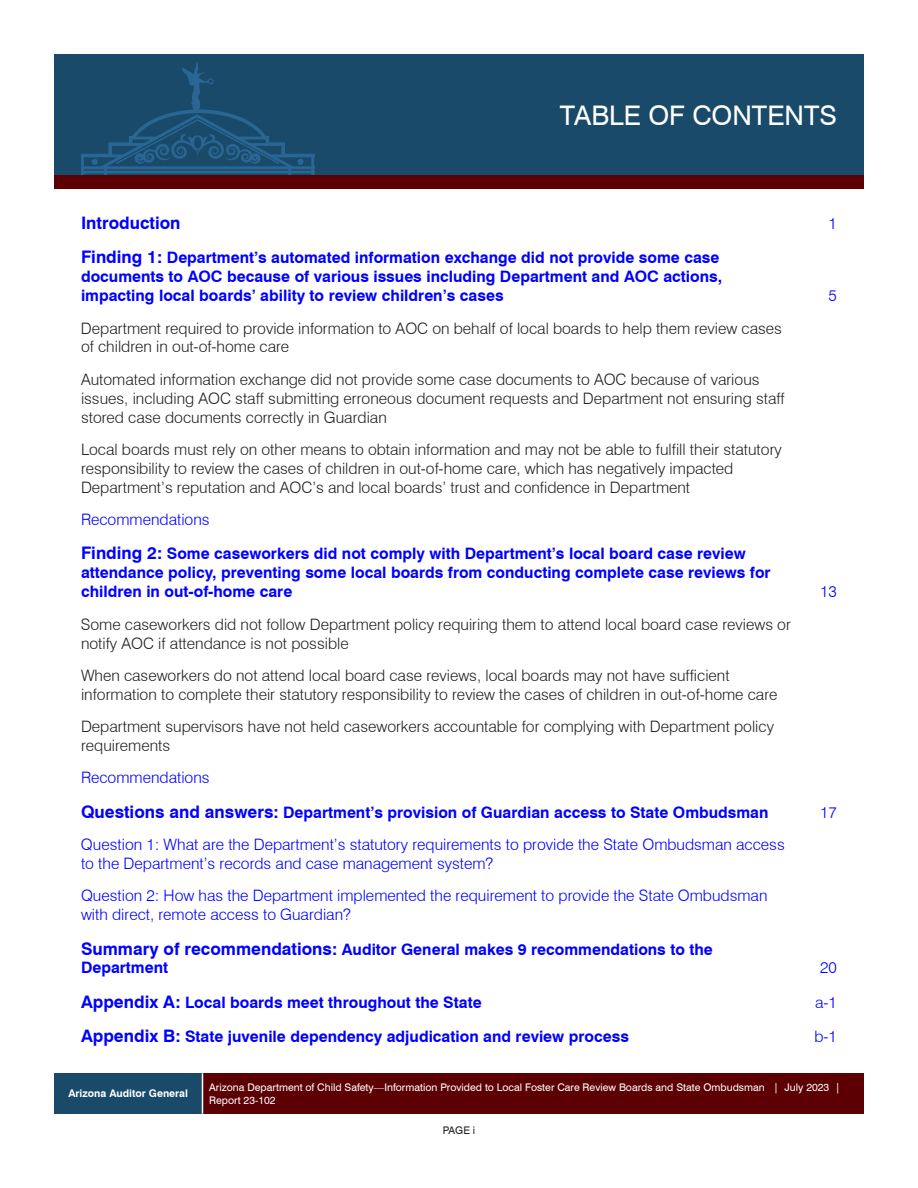
<style>
.page{position:relative;width:918px;height:1188px;background:#fff}
.page>*{position:absolute;margin:0;border:0;box-sizing:border-box;transform-origin:0 0}
.t1{font:27px "Swiss 721 BT";color:#fff}
.t2{font:700 17.25px "Swiss 721 BT";color:#00f}
.t3{font:300 15.75px/18.9px "Swiss 721 BT";color:#231f20}
.t4{font:700 15.75px/18.9px "Swiss 721 BT";color:#00f}
.t5{font:300 15.75px/18.9px "Swiss 721 BT";color:#00f}
.t6{font:10.5px/12.6px "Swiss 721 BT";color:#fff}
.t7{font:700 10.5px "Swiss 721 BT";color:#fff}
.t8{font:10.5px "Swiss 721 BT";color:#231f20}
.s1{font-size:17.25px}
.s2{font-weight:300}
</style>
<div class="page">
<div style="left:54px;top:54px;width:810px;height:122px;background:#194a6a"></div>
<div style="left:54px;top:176px;width:810px;height:13px;background:#5c0004"></div>
<svg style="left:81px;top:62px;width:233px;height:112px"></svg>
<div style="left:54px;top:1073px;width:148px;height:41px;background:#194a6a"></div>
<div style="left:202px;top:1073px;width:662px;height:41px;background:#5c0004"></div>
<hr style="left:202px;top:1073px;width:1px;height:41px;background:#fff">
<h1 class="t1" style="left:560px;top:99px;width:279px">TABLE OF CONTENTS</h1>
<p class="t2" style="left:81px;top:212px;width:101px">Introduction</p>
<p class="t5" style="left:829px;top:214px;width:10px">1</p>
<p class="t4" style="left:81px;top:248px;width:643px"><span class="s1">Finding 1:</span> Department’s automated information exchange did not provide some case documents to AOC because of various issues including Department and AOC actions, impacting local boards’ ability to review children’s cases</p>
<p class="t5" style="left:829px;top:286px;width:10px">5</p>
<p class="t3" style="left:81px;top:318px;width:703px">Department required to provide information to AOC on behalf of local boards to help them review cases of children in out-of-home care</p>
<p class="t3" style="left:81px;top:370px;width:705px">Automated information exchange did not provide some case documents to AOC because of various issues, including AOC staff submitting erroneous document requests and Department not ensuring staff stored case documents correctly in Guardian</p>
<p class="t3" style="left:81px;top:440px;width:702px">Local boards must rely on other means to obtain information and may not be able to fulfill their statutory responsibility to review the cases of children in out-of-home care, which has negatively impacted<br>Department’s reputation and AOC’s and local boards’ trust and confidence in Department</p>
<p class="t4" style="left:81px;top:502px;width:666px;line-height:34.2px"><span class="s2">Recommendations<br></span><span class="s1">Finding 2:</span> Some caseworkers did not comply with Department’s local board case review</p>
<p class="t4" style="left:81px;top:563px;width:691px">attendance policy, preventing some local boards from conducting complete case reviews for children in out-of-home care</p>
<p class="t3" style="left:81px;top:614px;width:711px">Some caseworkers did not follow Department policy requiring them to attend local board case reviews or notify AOC if attendance is not possible</p>
<p class="t3" style="left:81px;top:666px;width:698px">When caseworkers do not attend local board case reviews, local boards may not have sufficient information to complete their statutory responsibility to review the cases of children in out-of-home care</p>
<p class="t3" style="left:81px;top:717px;width:695px">Department supervisors have not held caseworkers accountable for complying with Department policy requirements</p>
<p class="t4" style="left:81px;top:761px;width:689px;line-height:34.2px"><span class="s2">Recommendations<br></span><span class="s1">Questions and answers:</span> Department’s provision of Guardian access to State Ombudsman</p>
<p class="t5" style="left:81px;top:835px;width:705px">Question 1: What are the Department’s statutory requirements to provide the State Ombudsman access to the Department’s records and case management system?</p>
<p class="t5" style="left:81px;top:886px;width:688px">Question 2: How has the Department implemented the requirement to provide the State Ombudsman with direct, remote access to Guardian?</p>
<p class="t4" style="left:81px;top:939px;width:633px"><span class="s1">Summary of recommendations:</span> Auditor General makes 9 recommendations to the<br>Department</p>
<p class="t5" style="left:820px;top:582px;width:18px">13</p>
<p class="t5" style="left:820px;top:803px;width:18px">17</p>
<p class="t5" style="left:820px;top:958px;width:18px">20</p>
<p class="t4" style="left:81px;top:992px;width:402px"><span class="s1">Appendix A:</span> Local boards meet throughout the State</p>
<p class="t5" style="left:815px;top:992px;width:23px">a-1</p>
<p class="t4" style="left:81px;top:1027px;width:549px"><span class="s1">Appendix B:</span> State juvenile dependency adjudication and review process</p>
<p class="t5" style="left:814px;top:1027px;width:24px">b-1</p>
<p class="t7" style="left:68px;top:1087px;width:121px">Arizona Auditor General</p>
<p class="t6" style="left:209px;top:1081px;width:633px">Arizona Department of Child Safety—Information Provided to Local Foster Care Review Boards and State Ombudsman | July 2023 |<br>Report 23-102</p>
<p class="t6" style="left:218px;top:1081px;width:633px">Arizona Department of Child Safety—Information Provided to Local Foster Care Review Boards and S ate Ombudsman | July 2023 |</p>
<p class="t8" style="left:443px;top:1124px;width:34px">PAGE i</p>
</div>
